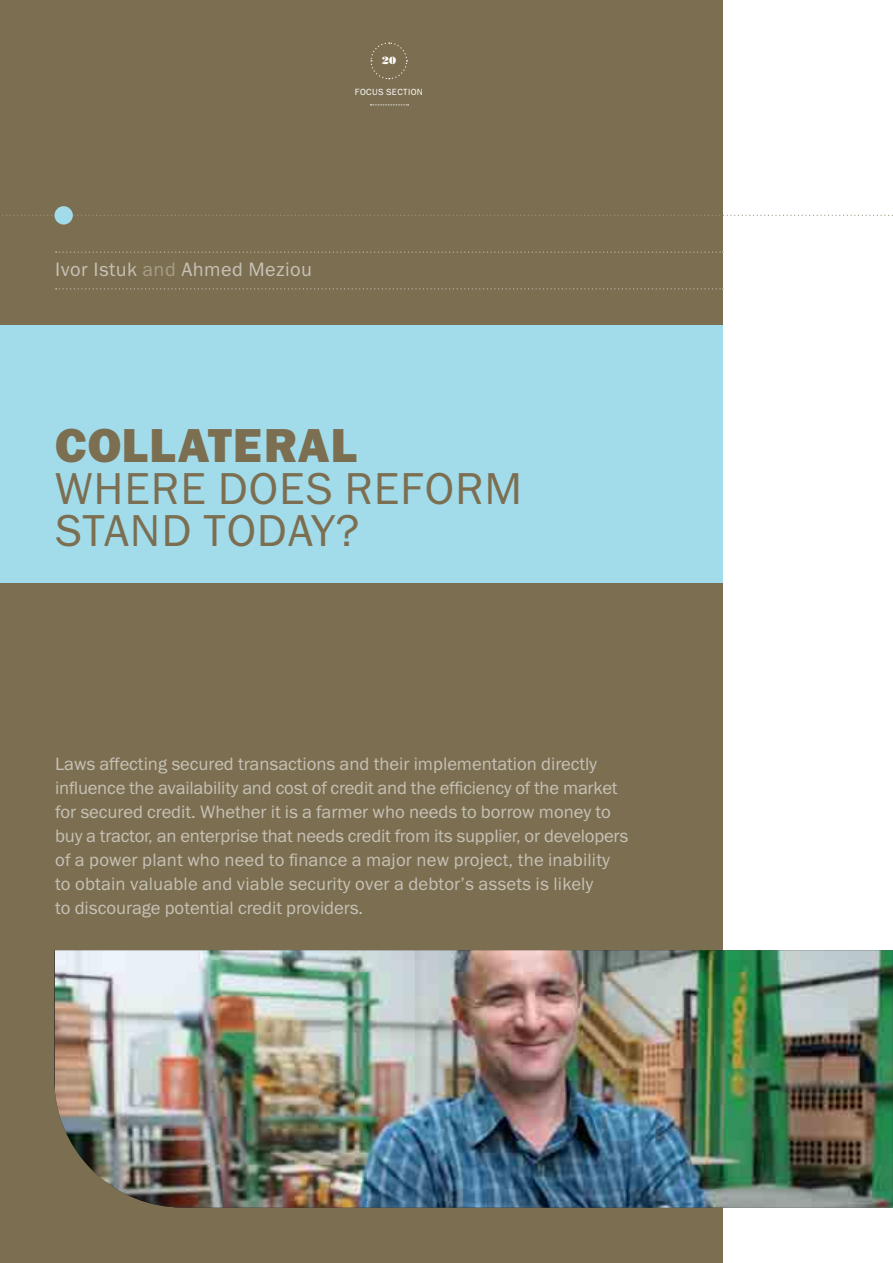
<style>
.page{position:relative;width:893px;height:1263px;background:#fff}
.page>*{position:absolute;margin:0;border:0;box-sizing:border-box;transform-origin:0 0}
.t1{font:48px "Franklin Gothic Heavy ITC";letter-spacing:.02em;color:#7c6f51}
.t2{font:45px/42px "Franklin Gothic Book ITC";letter-spacing:.02em;color:#7c6f51}
.t3{font:19.5px "Franklin Gothic Book ITC";letter-spacing:.025em;color:#c7c2b7}
.t4{font:18px/24px "Franklin Gothic Book ITC";color:#c7c2b7}
.t5{font:10.5px "Bodoni Poster";color:#fff}
.t6{font:9px "Franklin Gothic Book ITC";letter-spacing:.04em;color:#fff}
.s1{color:#a79d86}
</style>
<div class="page">
<div style="left:0;top:0;width:723px;height:1263px;background:#7c6f51"></div>
<img style="left:55px;top:950px;width:838px;height:257px">
<svg style="left:2px;top:215px;width:891px;height:1px"></svg>
<svg style="left:56px;top:251px;width:667px;height:2px"></svg>
<svg style="left:56px;top:288px;width:667px;height:1px"></svg>
<div style="left:0;top:325px;width:723px;height:257px;background:#a2dceb"></div>
<div style="left:54px;top:206px;width:19px;height:19px;background:#a2dceb;border-radius:50%"></div>
<svg style="left:370px;top:42px;width:38px;height:38px"></svg>
<svg style="left:370px;top:105px;width:39px;height:1px"></svg>
<p class="t5" style="left:382px;top:57px;width:16px">20</p>
<p class="t6" style="left:355px;top:89px;width:70px">FOCUS SECTION</p>
<p class="t3" style="left:55px;top:263px;width:259px">Ivor Istuk <span class="s1">and</span> Ahmed Meziou</p>
<h1 class="t1" style="left:55px;top:429px;width:304px">COLLATERAL</h1>
<h2 class="t2" style="left:55px;top:472px;width:469px">WHERE DOES REFORM<br>STAND TODAY?</h2>
<p class="t4" style="left:55px;top:753px;width:574px">Laws affecting secured transactions and their implementation directly influence the availability and cost of credit and the efficiency of the market for secured credit. Whether it is a farmer who needs to borrow money to buy a tractor, an enterprise that needs credit from its supplier, or developers of a power plant who need to finance a major new project, the inability to obtain valuable and viable security over a debtor’s assets is likely<br>to discourage potential credit providers.</p>
</div>
